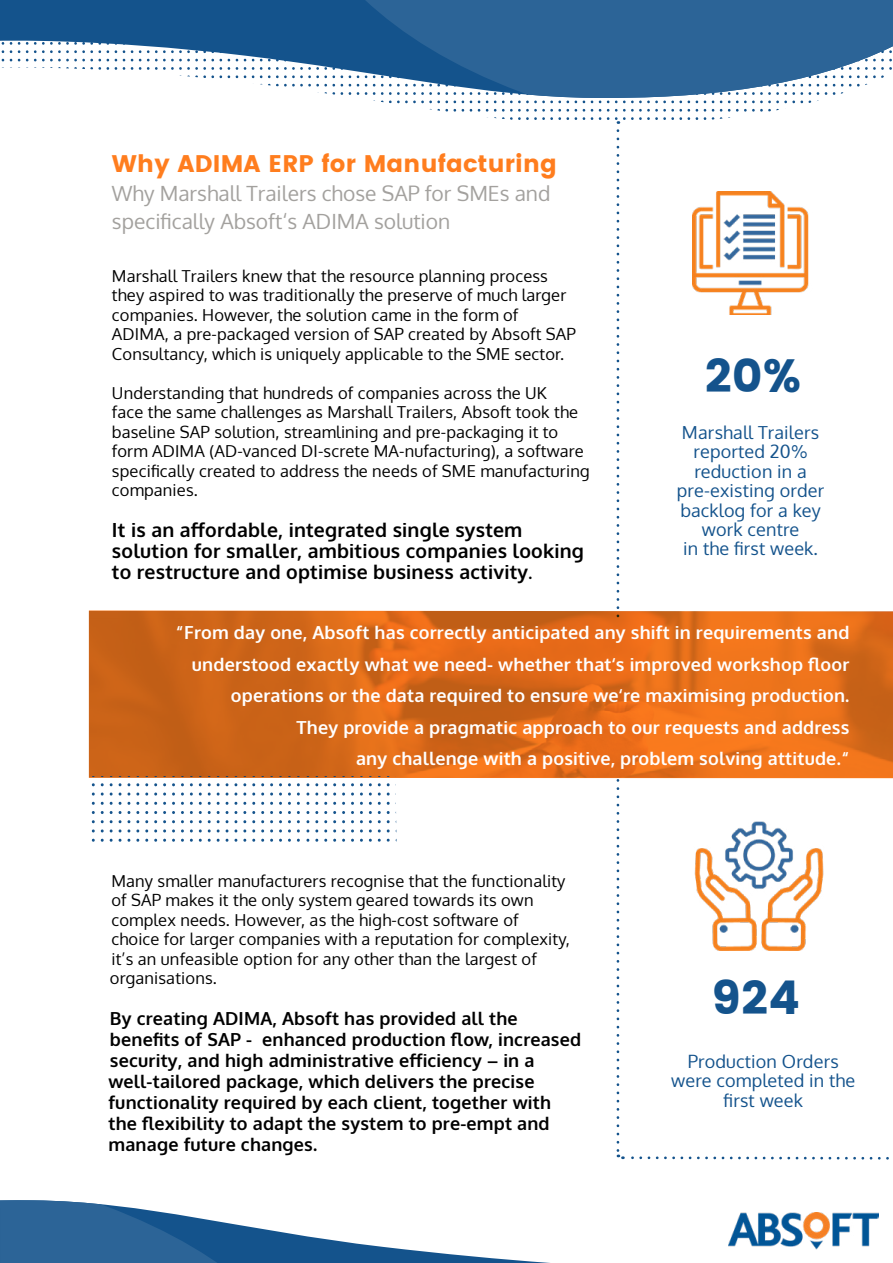
<style>
.page{position:relative;width:893px;height:1263px;background:#fff}
.page>*{position:absolute;margin:0;border:0;box-sizing:border-box;transform-origin:0 0}
.t1{font:46.5px "Poppins";color:#14538c}
.t2{font:24px "Poppins";letter-spacing:.01em;color:#ff7d1e}
.t3{font:21px/28.5px "Oxygen";color:#a3a19e}
.t4{font:700 19.5px/21px "Oxygen";letter-spacing:.01em;color:#000}
.t5{font:700 18px/31.5px "Oxygen";letter-spacing:.01em;color:#fff;text-align:right}
.t6{font:700 18px/21px "Oxygen";letter-spacing:.01em;color:#000}
.t7{font:18px/19.5px "Oxygen";letter-spacing:.01em;color:#14538c;text-align:center}
.t8{font:16.5px/19.5px "Oxygen";letter-spacing:.01em;color:#000}
.s1{font-size:16.5px}
</style>
<div class="page">
<svg style="left:478px;top:100px;width:2px;height:12px"></svg>
<svg style="left:462px;top:100px;width:2px;height:12px"></svg>
<svg style="left:494px;top:100px;width:2px;height:19px"></svg>
<svg style="left:486px;top:100px;width:2px;height:18px"></svg>
<svg style="left:470px;top:100px;width:2px;height:12px"></svg>
<svg style="left:381px;top:100px;width:75px;height:12px"></svg>
<svg style="left:502px;top:100px;width:75px;height:20px"></svg>
<svg style="left:0;top:0;width:264px;height:85px;fill:#14538c"></svg>
<svg style="left:264px;top:0;width:319px;height:98px;fill:#2c6497"></svg>
<svg style="left:89px;top:610px;width:494px;height:168px;background:#d36619"></svg>
<svg style="left:92px;top:776px;width:3px;height:66px"></svg>
<svg style="left:163px;top:776px;width:3px;height:66px"></svg>
<svg style="left:199px;top:776px;width:3px;height:66px"></svg>
<svg style="left:270px;top:776px;width:3px;height:66px"></svg>
<svg style="left:110px;top:776px;width:3px;height:66px"></svg>
<svg style="left:181px;top:776px;width:3px;height:66px"></svg>
<svg style="left:252px;top:776px;width:3px;height:66px"></svg>
<svg style="left:145px;top:776px;width:3px;height:66px"></svg>
<svg style="left:217px;top:776px;width:3px;height:66px"></svg>
<svg style="left:288px;top:776px;width:3px;height:66px"></svg>
<svg style="left:101px;top:776px;width:3px;height:66px"></svg>
<svg style="left:172px;top:776px;width:3px;height:66px"></svg>
<svg style="left:243px;top:776px;width:3px;height:66px"></svg>
<svg style="left:136px;top:776px;width:3px;height:66px"></svg>
<svg style="left:208px;top:776px;width:3px;height:66px"></svg>
<svg style="left:279px;top:776px;width:3px;height:66px"></svg>
<svg style="left:119px;top:776px;width:11px;height:66px"></svg>
<svg style="left:190px;top:776px;width:3px;height:66px"></svg>
<svg style="left:261px;top:776px;width:3px;height:66px"></svg>
<svg style="left:154px;top:776px;width:3px;height:66px"></svg>
<svg style="left:226px;top:776px;width:11px;height:66px"></svg>
<svg style="left:297px;top:776px;width:3px;height:66px"></svg>
<svg style="left:351px;top:776px;width:3px;height:66px"></svg>
<svg style="left:333px;top:776px;width:3px;height:66px"></svg>
<svg style="left:306px;top:776px;width:3px;height:66px"></svg>
<svg style="left:324px;top:776px;width:3px;height:66px"></svg>
<svg style="left:342px;top:776px;width:3px;height:66px"></svg>
<svg style="left:315px;top:776px;width:3px;height:66px"></svg>
<svg style="left:0;top:1200px;width:550px;height:63px"></svg>
<img style="left:729px;top:1212px;width:149px;height:37px">
<svg style="left:360px;top:776px;width:3px;height:66px"></svg>
<svg style="left:378px;top:776px;width:3px;height:66px"></svg>
<svg style="left:369px;top:776px;width:3px;height:66px"></svg>
<svg style="left:387px;top:776px;width:11px;height:66px"></svg>
<svg style="left:583px;top:0;width:310px;height:1160px"></svg>
<img style="left:693px;top:821px;width:132px;height:129px">
<h2 class="t2" style="left:112px;top:150px;width:447px">Why ADIMA ERP for Manufacturing</h2>
<p class="t3" style="left:112px;top:179px;width:440px">Why Marshall Trailers chose SAP for SMEs and specifically Absoft‘s ADIMA solution</p>
<p class="t8" style="left:112px;top:266px;width:465px">Marshall Trailers knew that the resource planning process they aspired to was traditionally the preserve of much larger companies. However, the solution came in the form of ADIMA, a pre-packaged version of SAP created by Absoft SAP Consultancy, which is uniquely applicable to the SME sector.</p>
<p class="t8" style="left:112px;top:383px;width:479px">Understanding that hundreds of companies across the UK<br>face the same challenges as Marshall Trailers, Absoft took the baseline SAP solution, streamlining and pre-packaging it to form ADIMA (AD-vanced DI-screte MA-nufacturing), a software specifically created to address the needs of SME manufacturing companies.</p>
<p class="t4" style="left:112px;top:520px;width:473px">It is an affordable, integrated single system solution for smaller, ambitious companies looking to restructure and optimise business activity<span class="s1">.</span></p>
<h1 class="t1" style="left:705px;top:349px;width:97px">20%</h1>
<p class="t7" style="left:677px;top:422px;width:149px">Marshall Trailers reported 20% reduction in a pre-existing order backlog for a key work centre<br>in the first week.</p>
<p class="t5" style="left:176px;top:618px;width:675px">“From day one, Absoft has correctly anticipated any shift in requirements and understood exactly what we need- whether that‘s improved workshop floor operations or the data required to ensure we‘re maximising production.<br>They provide a pragmatic approach to our requests and address<br>any challenge with a positive, problem solving attitude.“</p>
<p class="t8" style="left:110px;top:871px;width:461px">Many smaller manufacturers recognise that the functionality of SAP makes it the only system geared towards its own complex needs. However, as the high-cost software of<br>choice for larger companies with a reputation for complexity, it’s an unfeasible option for any other than the largest of organisations.</p>
<p class="t6" style="left:108px;top:1008px;width:474px">By creating ADIMA, Absoft has provided all the benefits of SAP - enhanced production flow, increased security, and high administrative efficiency – in a well-tailored package, which delivers the precise functionality required by each client, together with the flexibility to adapt the system to pre-empt and manage future changes.</p>
<h1 class="t1" style="left:711px;top:971px;width:90px">924</h1>
<p class="t7" style="left:671px;top:1052px;width:186px">Production Orders were completed in the first week</p>
</div>
